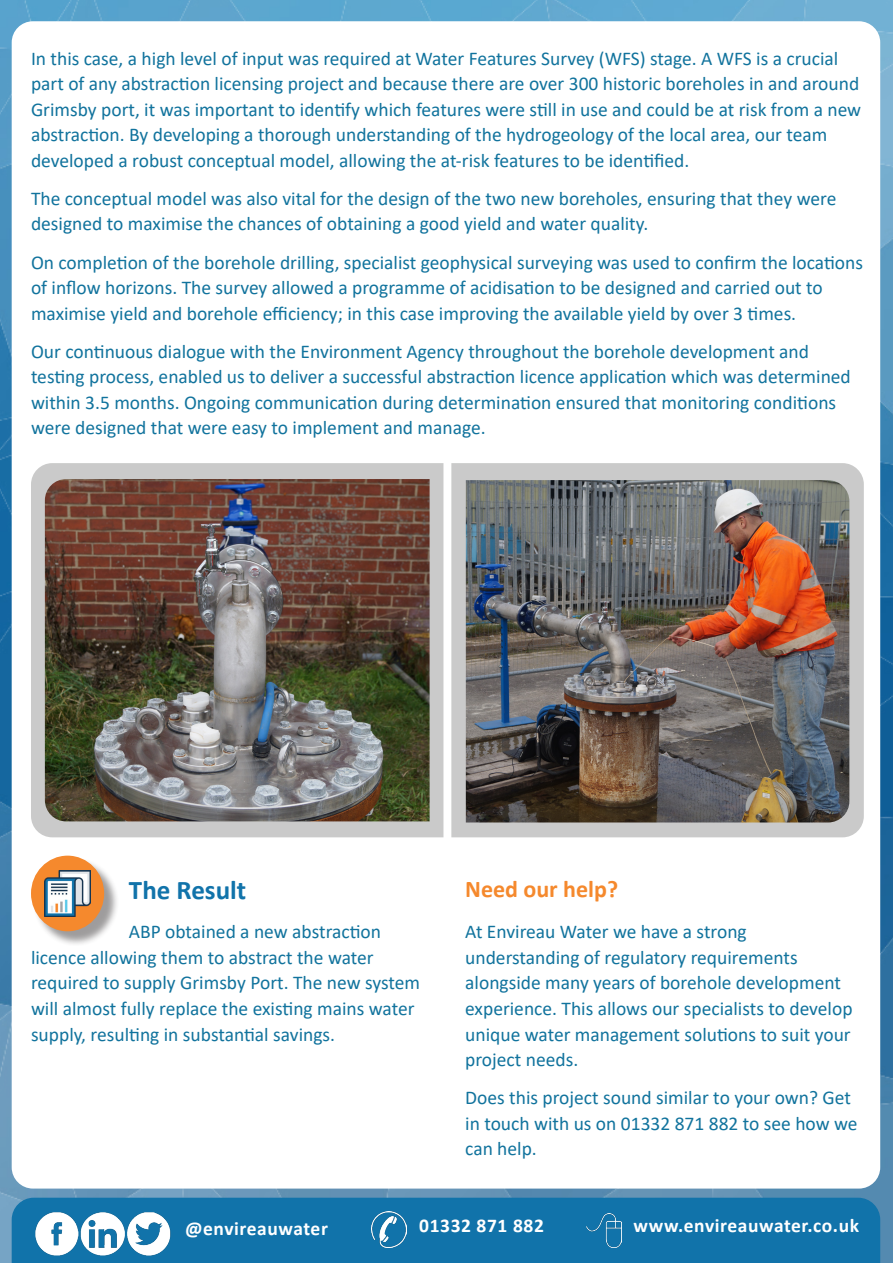
<style>
.page{position:relative;width:893px;height:1263px;background:#fff}
.page>*{position:absolute;margin:0;border:0;box-sizing:border-box;transform-origin:0 0}
.t1{font:700 27px "Calibri";color:#1173aa}
.t2{font:700 24px "Calibri";color:#f5892d}
.t3{font:19.5px/25.5px "Calibri";color:#11739d}
.t4{font:700 19.5px "Calibri";letter-spacing:.03em;color:#fff}
</style>
<div class="page">
<img style="left:0;top:0;width:893px;height:1263px">
<div style="left:11px;top:1197px;width:870px;height:66px;background:#1173aa"></div>
<img style="left:34px;top:1211px;width:137px;height:45px">
<img style="left:587px;top:1214px;width:35px;height:33px">
<img style="left:372px;top:1212px;width:35px;height:35px">
<div style="left:12px;top:21px;width:868px;height:1167px;background:#fff;border-radius:21px"></div>
<div style="left:33px;top:858px;width:86px;height:88px;background:#231f20;opacity:.44"></div>
<div style="left:31px;top:856px;width:73px;height:75px;background:#f5892d;border-radius:50%"></div>
<img style="left:44px;top:870px;width:47px;height:46px">
<div style="left:31px;top:463px;width:412px;height:374px;background:#cacaca"></div>
<svg style="left:451px;top:463px;width:413px;height:374px;background:#c8c8c8"></svg>
<img style="left:45px;top:479px;width:385px;height:342px">
<img style="left:466px;top:480px;width:383px;height:342px">
<p class="t3" style="left:31px;top:45px;width:832px">In this case, a high level of input was required at Water Features Survey (WFS) stage. A WFS is a crucial part of any abstraction licensing project and because there are over 300 historic boreholes in and around Grimsby port, it was important to identify which features were still in use and could be at risk from a new abstraction. By developing a thorough understanding of the hydrogeology of the local area, our team developed a robust conceptual model, allowing the at-risk features to be identified.</p>
<p class="t3" style="left:31px;top:185px;width:807px">The conceptual model was also vital for the design of the two new boreholes, ensuring that they were designed to maximise the chances of obtaining a good yield and water quality.</p>
<p class="t3" style="left:31px;top:249px;width:834px">On completion of the borehole drilling, specialist geophysical surveying was used to confirm the locations of inflow horizons. The survey allowed a programme of acidisation to be designed and carried out to maximise yield and borehole efficiency; in this case improving the available yield by over 3 times.</p>
<p class="t3" style="left:31px;top:338px;width:821px">Our continuous dialogue with the Environment Agency throughout the borehole development and testing process, enabled us to deliver a successful abstraction licence application which was determined within 3.5 months. Ongoing communication during determination ensured that monitoring conditions were designed that were easy to implement and manage.</p>
<p class="t1" style="left:129px;top:871px;width:119px">The Result</p>
<p class="t2" style="left:465px;top:872px;width:154px">Need our help?</p>
<p class="t3" style="left:31px;top:919px;width:391px;text-indent:98px">ABP obtained a new abstraction licence allowing them to abstract the water required to supply Grimsby Port. The new system will almost fully replace the existing mains water supply, resulting in substantial savings.</p>
<p class="t3" style="left:465px;top:919px;width:389px">At Envireau Water we have a strong understanding of regulatory requirements alongside many years of borehole development experience. This allows our specialists to develop unique water management solutions to suit your project needs.</p>
<p class="t3" style="left:465px;top:1084px;width:394px">Does this project sound similar to your own? Get in touch with us on 01332 871 882 to see how we can help.</p>
<p class="t4" style="left:185px;top:1215px;width:144px">@envireauwater</p>
<p class="t4" style="left:419px;top:1212px;width:126px">01332 871 882</p>
<p class="t4" style="left:634px;top:1212px;width:227px">www.envireauwater.co.uk</p>
</div>
